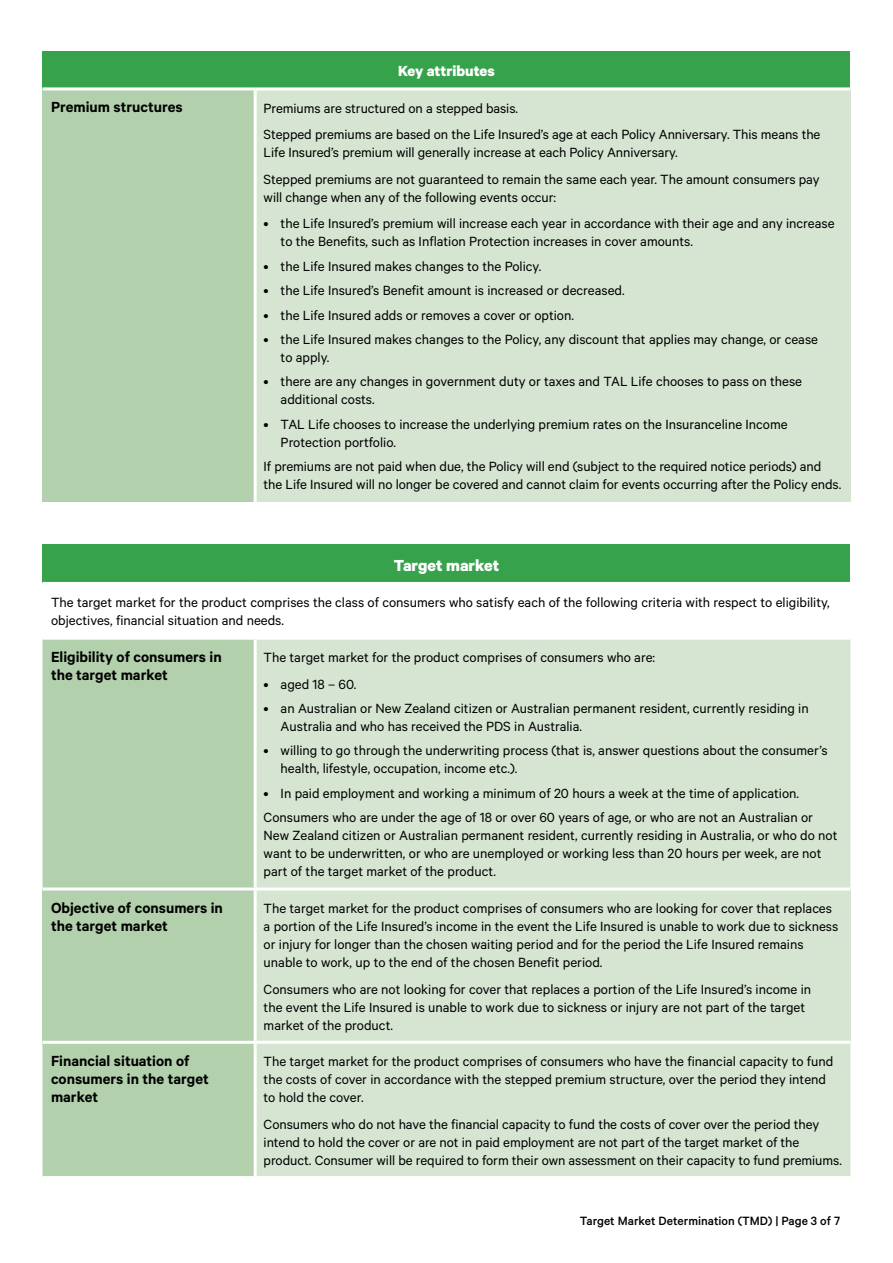
<style>
.page{position:relative;width:893px;height:1263px;background:#fff}
.page>*{position:absolute;margin:0;border:0;box-sizing:border-box;transform-origin:0 0}
.t1{font:700 18px "Calibre";color:#fff}
.t2{font:600 16.5px/18px "Calibre";color:#000}
.t3{font:700 16.5px "Calibre";color:#fff}
.t4{font:15px/18px "Calibre";color:#000}
.t5{font:500 13.5px "Calibre";color:#000}
</style>
<div class="page">
<div style="left:43px;top:51px;width:807px;height:38px;background:#37a24c"></div>
<div style="left:43px;top:89px;width:212px;height:413px;background:#b2d0ac"></div>
<div style="left:255px;top:89px;width:595px;height:413px;background:#d6e5d2"></div>
<hr style="left:254px;top:90px;width:3px;height:412px;background:#fff">
<hr style="left:43px;top:87px;width:212px;height:3px;background:#fff">
<hr style="left:255px;top:87px;width:595px;height:3px;background:#fff">
<div style="left:43px;top:544px;width:807px;height:39px;background:#37a24c"></div>
<div style="left:43px;top:640px;width:211px;height:536px;background:#b2d0ac"></div>
<div style="left:257px;top:640px;width:593px;height:536px;background:#d6e5d2"></div>
<div style="left:43px;top:889px;width:212px;height:153px;background:#b2d0ac"></div>
<div style="left:255px;top:889px;width:595px;height:153px;background:#d6e5d2"></div>
<hr style="left:43px;top:887px;width:212px;height:3px;background:#fff">
<hr style="left:255px;top:887px;width:595px;height:3px;background:#fff">
<hr style="left:254px;top:890px;width:3px;height:151px;background:#fff">
<hr style="left:43px;top:1041px;width:212px;height:3px;background:#fff">
<hr style="left:255px;top:1041px;width:595px;height:3px;background:#fff">
<hr style="left:43px;top:582px;width:212px;height:3px;background:#fff">
<hr style="left:255px;top:582px;width:595px;height:3px;background:#fff">
<p class="t3" style="left:398px;top:61px;width:98px">Key attributes</p>
<p class="t2" style="left:51px;top:98px;width:133px">Premium structures</p>
<p class="t4" style="left:264px;top:94px;width:558px;line-height:26.5px">Premiums are structured on a stepped basis.<br>Stepped premiums are based on the Life Insured’s age at each Policy Anniversary. This means the</p>
<p class="t4" style="left:264px;top:139px;width:557px;line-height:26.5px">Life Insured’s premium will generally increase at each Policy Anniversary.<br>Stepped premiums are not guaranteed to remain the same each year. The amount consumers pay</p>
<p class="t4" style="left:264px;top:188px;width:294px">will change when any of the following events occur:</p>
<p class="t4" style="left:281px;top:214px;width:555px;text-indent:-17px">• the Life Insured’s premium will increase each year in accordance with their age and any increase to the Benefits, such as Inflation Protection increases in cover amounts.</p>
<p class="t4" style="left:264px;top:257px;width:279px">• the Life Insured makes changes to the Policy.</p>
<p class="t4" style="left:264px;top:281px;width:362px">• the Life Insured’s Benefit amount is increased or decreased.</p>
<p class="t4" style="left:264px;top:305px;width:312px">• the Life Insured adds or removes a cover or option.</p>
<p class="t4" style="left:281px;top:330px;width:539px;text-indent:-17px">• the Life Insured makes changes to the Policy, any discount that applies may change, or cease to apply.</p>
<p class="t4" style="left:281px;top:372px;width:523px;text-indent:-17px">• there are any changes in government duty or taxes and TAL Life chooses to pass on these additional costs.</p>
<p class="t4" style="left:281px;top:414px;width:509px;text-indent:-17px">• TAL Life chooses to increase the underlying premium rates on the Insuranceline Income<br>Protection portfolio.</p>
<p class="t4" style="left:264px;top:457px;width:579px">If premiums are not paid when due, the Policy will end (subject to the required notice periods) and the Life Insured will no longer be covered and cannot claim for events occurring after the Policy ends.</p>
<p class="t1" style="left:394px;top:554px;width:107px">Target market</p>
<p class="t4" style="left:51px;top:593px;width:780px">The target market for the product comprises the class of consumers who satisfy each of the following criteria with respect to eligibility, objectives, financial situation and needs.</p>
<p class="t2" style="left:51px;top:647px;width:172px">Eligibility of consumers in the target market</p>
<p class="t4" style="left:264px;top:648px;width:393px">The target market for the product comprises of consumers who are:</p>
<p class="t4" style="left:264px;top:674px;width:94px">• aged 18 – 60.</p>
<p class="t4" style="left:281px;top:699px;width:530px;text-indent:-17px">• an Australian or New Zealand citizen or Australian permanent resident, currently residing in<br>Australia and who has received the PDS in Australia.</p>
<p class="t4" style="left:281px;top:741px;width:548px;text-indent:-17px">• willing to go through the underwriting process (that is, answer questions about the consumer’s health, lifestyle, occupation, income etc.).</p>
<p class="t4" style="left:264px;top:780px;width:551px;line-height:24.3px">• In paid employment and working a minimum of 20 hours a week at the time of application.<br>Consumers who are under the age of 18 or over 60 years of age, or who are not an Australian or</p>
<p class="t4" style="left:264px;top:826px;width:575px">New Zealand citizen or Australian permanent resident, currently residing in Australia, or who do not want to be underwritten, or who are unemployed or working less than 20 hours per week, are not part of the target market of the product.</p>
<p class="t2" style="left:51px;top:898px;width:173px">Objective of consumers in the target market</p>
<p class="t4" style="left:264px;top:899px;width:576px">The target market for the product comprises of consumers who are looking for cover that replaces a portion of the Life Insured’s income in the event the Life Insured is unable to work due to sickness or injury for longer than the chosen waiting period and for the period the Life Insured remains unable to work, up to the end of the chosen Benefit period.</p>
<p class="t4" style="left:264px;top:979px;width:549px">Consumers who are not looking for cover that replaces a portion of the Life Insured’s income in the event the Life Insured is unable to work due to sickness or injury are not part of the target market of the product.</p>
<p class="t2" style="left:51px;top:1051px;width:159px">Financial situation of consumers in the target market</p>
<p class="t4" style="left:264px;top:1052px;width:571px">The target market for the product comprises of consumers who have the financial capacity to fund the costs of cover in accordance with the stepped premium structure, over the period they intend to hold the cover.</p>
<p class="t4" style="left:264px;top:1114px;width:580px">Consumers who do not have the financial capacity to fund the costs of cover over the period they intend to hold the cover or are not in paid employment are not part of the target market of the product. Consumer will be required to form their own assessment on their capacity to fund premiums.</p>
<p class="t5" style="left:580px;top:1213px;width:262px">Target Market Determination (TMD) | Page 3 of 7</p>
</div>
